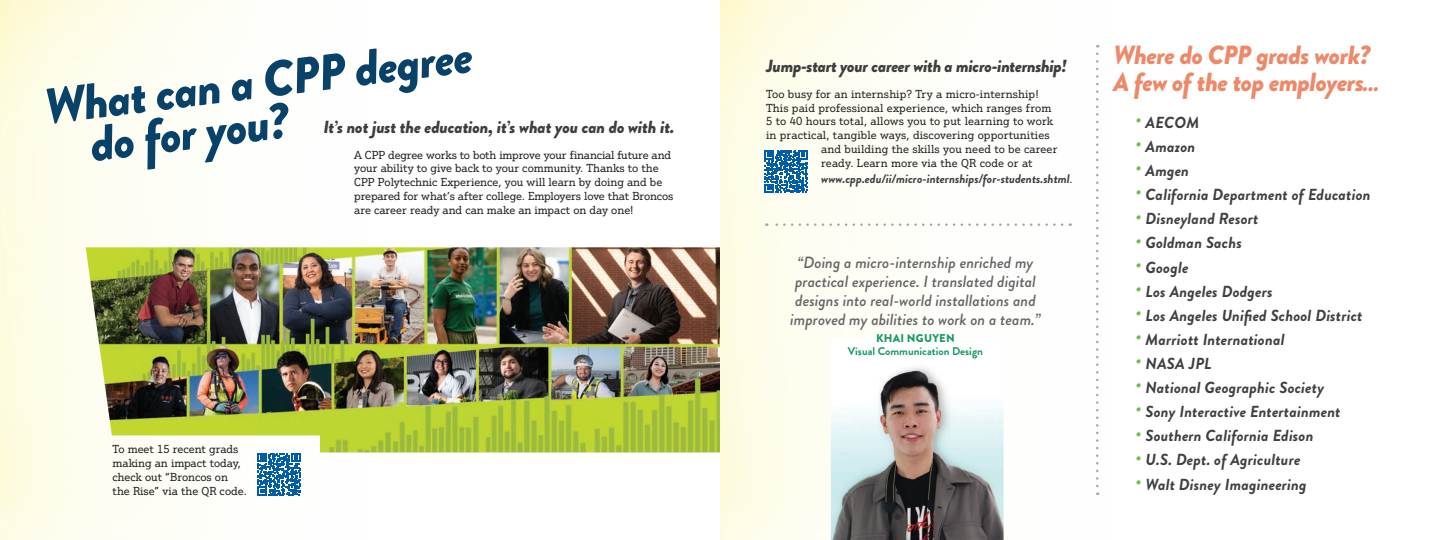
<style>
.page{position:relative;width:1440px;height:540px;background:#fff}
.page>*{position:absolute;margin:0;border:0;box-sizing:border-box;transform-origin:0 0}
.t1{font:italic 900 50px/42.5px "Brandon Grotesque";color:#094269}
.t2{font:italic 900 26.25px/26.2px "Brandon Grotesque";letter-spacing:-.02em;color:#ed8969}
.t3{font:italic 900 17.5px "Brandon Grotesque";letter-spacing:-.02em;color:#3e3e3f}
.t4{font:italic 500 16.25px/18.8px "Brandon Grotesque";color:#656466;text-align:center}
.t5{font:italic 700 16px "Brandon Grotesque";letter-spacing:.01em;color:#3e3f42}
.t6{font:italic 700 12.5px "Brandon Grotesque";color:#3e3f42}
.t7{font:11.25px/13.8px "Justus Pro";color:#231f20}
.t8{font:700 11.25px "Brandon Grotesque";color:#199965}
.t9{font:900 11.25px "Brandon Grotesque";letter-spacing:.02em;color:#199965}
.s1{font-family:"Justus Pro";font-weight:400;font-style:normal;font-size:11.25px;color:#231f20}
</style>
<div class="page">
<img style="left:720px;top:0;width:380px;height:540px">
<img style="left:0;top:0;width:432px;height:540px">
<svg style="left:1096px;top:54px;width:2px;height:441px"></svg>
<img style="left:86px;top:247px;width:634px;height:205px">
<svg style="left:258px;top:453px;width:43px;height:43px"></svg>
<img style="left:831px;top:339px;width:173px;height:201px">
<svg style="left:765px;top:150px;width:43px;height:43px"></svg>
<svg style="left:766px;top:223px;width:296px;height:3px"></svg>
<h1 class="t1" style="left:83px;top:81px;width:392px;text-indent:-41px;rotate:-7deg">What can a CPP degree do for you?</h1>
<h2 class="t2" style="left:1113px;top:42px;width:268px">Where do CPP grads work?<br>A few of the top employers…</h2>
<h3 class="t3" style="left:766px;top:53px;width:302px">Jump-start your career with a micro-internship!</h3>
<p class="t7" style="left:766px;top:87px;width:274px">Too busy for an internship? Try a micro-internship!</p>
<p class="t7" style="left:766px;top:101px;width:287px">This paid professional experience, which ranges from</p>
<p class="t7" style="left:766px;top:114px;width:288px">5 to 40 hours total, allows you to put learning to work</p>
<p class="t7" style="left:766px;top:128px;width:285px">in practical, tangible ways, discovering opportunities</p>
<p class="t7" style="left:821px;top:142px;width:238px">and building the skills you need to be career</p>
<p class="t7" style="left:821px;top:156px;width:213px">ready. Learn more via the QR code or at</p>
<p class="t6" style="left:821px;top:170px;width:253px">www.cpp.edu/ii/micro-internships/for-students.shtml<span class="s1">.</span></p>
<h3 class="t5" style="left:1136px;top:111px;width:65px"><sup>•</sup> AECOM</h3>
<h3 class="t5" style="left:1136px;top:135px;width:61px"><sup>•</sup> Amazon</h3>
<h3 class="t5" style="left:1136px;top:159px;width:55px"><sup>•</sup> Amgen</h3>
<h3 class="t5" style="left:1136px;top:183px;width:236px"><sup>•</sup> California Department of Education</h3>
<h3 class="t5" style="left:1136px;top:207px;width:124px"><sup>•</sup> Disneyland Resort</h3>
<h3 class="t5" style="left:1136px;top:232px;width:108px"><sup>•</sup> Goldman Sachs</h3>
<h3 class="t5" style="left:1136px;top:256px;width:54px"><sup>•</sup> Google</h3>
<h3 class="t5" style="left:1136px;top:280px;width:138px"><sup>•</sup> Los Angeles Dodgers</h3>
<h3 class="t5" style="left:1136px;top:304px;width:228px"><sup>•</sup> Los Angeles Unified School District</h3>
<h3 class="t5" style="left:1136px;top:328px;width:150px"><sup>•</sup> Marriott International</h3>
<h3 class="t5" style="left:1136px;top:352px;width:77px"><sup>•</sup> NASA JPL</h3>
<h3 class="t5" style="left:1136px;top:376px;width:190px"><sup>•</sup> National Geographic Society</h3>
<h3 class="t5" style="left:1136px;top:400px;width:206px"><sup>•</sup> Sony Interactive Entertainment</h3>
<h3 class="t5" style="left:1136px;top:424px;width:179px"><sup>•</sup> Southern California Edison</h3>
<h3 class="t5" style="left:1136px;top:449px;width:166px"><sup>•</sup> U.S. Dept. of Agriculture</h3>
<h3 class="t5" style="left:1136px;top:473px;width:172px"><sup>•</sup> Walt Disney Imagineering</h3>
<h3 class="t3" style="left:323px;top:115px;width:352px">It’s not just the education, it’s what you can do with it.</h3>
<p class="t7" style="left:354px;top:148px;width:321px">A CPP degree works to both improve your financial future and your ability to give back to your community. Thanks to the CPP Polytechnic Experience, you will learn by doing and be prepared for what’s after college. Employers love that Broncos are career ready and can make an impact on day one!</p>
<h3 class="t4" style="left:790px;top:254px;width:252px">“Doing a micro-internship enriched my practical experience. I translated digital designs into real-world installations and improved my abilities to work on a team.”</h3>
<p class="t9" style="left:876px;top:330px;width:80px">KHAI NGUYEN</p>
<p class="t8" style="left:848px;top:343px;width:137px">Visual Communication Design</p>
<p class="t7" style="left:113px;top:442px;width:136px">To meet 15 recent grads making an impact today, check out “Broncos on the Rise” via the QR code.</p>
</div>
